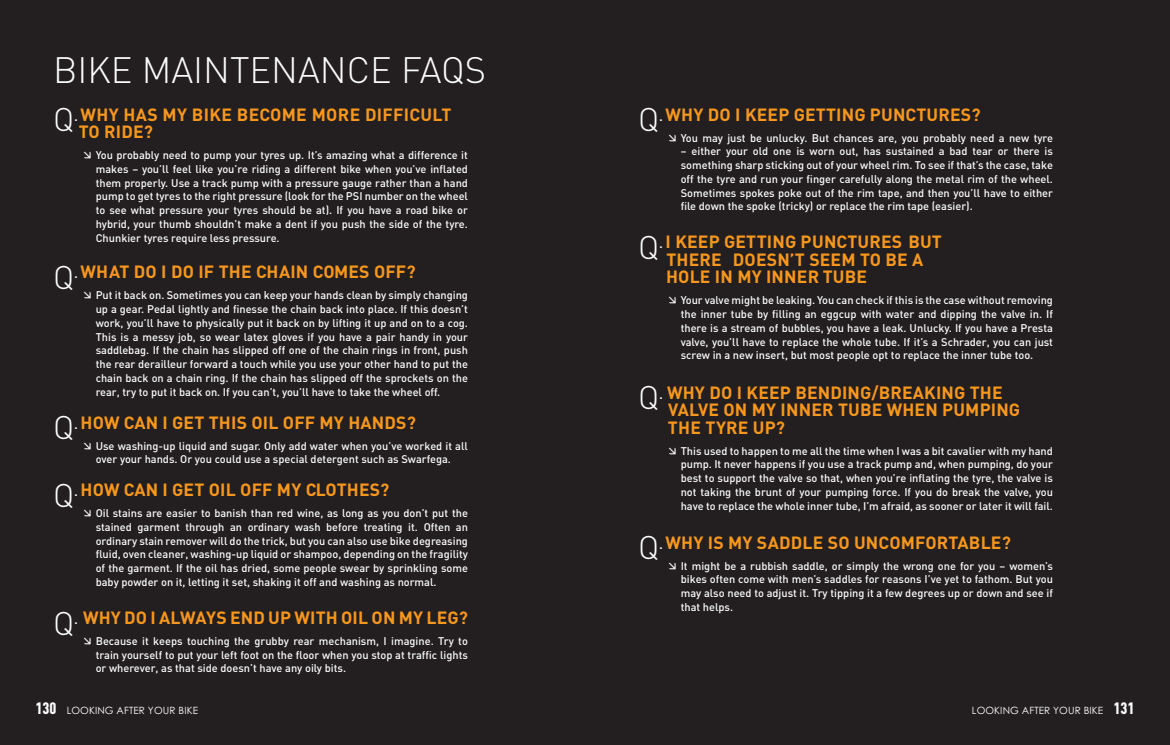
<style>
.page{position:relative;width:1170px;height:745px;background:#fff}
.page>*{position:absolute;margin:0;border:0;box-sizing:border-box;transform-origin:0 0}
.t1{font:300 36.25px "DIN";color:#fcfcfc}
.t2{font:300 32.38px "DIN";color:#fcfcfc}
.t3{font:700 17.5px/17.5px "DIN";letter-spacing:.01em;color:#f7971d}
.t4{font:500 11px/13.8px "DIN";color:#fcfcfc;text-align:justify}
.t5{font:10px "Century Gothic Std";letter-spacing:.01em;color:#fcfcfc}
.s1{font-size:11.25px;color:#fcfcfc}
.s2{font-family:"DIN Cond";font-weight:900;font-size:16.25px}
</style>
<div class="page">
<div style="left:0;top:0;width:1169px;height:744px;background:#231f20"></div>
<h1 class="t1" style="left:53px;top:45px;width:434px">BIKE MAINTENANCE FAQS</h1>
<h2 class="t2" style="left:53px;top:98px;width:23px">Q</h2>
<h3 class="t3" style="left:75px;top:105px;width:378px"><span class="s1">.</span> WHY HAS MY BIKE BECOME MORE DIFFICULT<br>TO RIDE?</h3>
<p class="t4" style="left:96px;top:148px;width:374px">You probably need to pump your tyres up. It’s amazing what a difference it makes – you’ll feel like you’re riding a different bike when you’ve inflated them properly. Use a track pump with a pressure gauge rather than a hand pump to get tyres to the right pressure (look for the PSI number on the wheel to see what pressure your tyres should be at). If you have a road bike or hybrid, your thumb shouldn’t make a dent if you push the side of the tyre.<br>Chunkier tyres require less pressure.</p>
<h2 class="t2" style="left:53px;top:255px;width:23px">Q</h2>
<h3 class="t3" style="left:75px;top:262px;width:342px"><span class="s1">.</span> WHAT DO I DO IF THE CHAIN COMES OFF?</h3>
<p class="t4" style="left:96px;top:288px;width:374px">Put it back on. Sometimes you can keep your hands clean by simply changing up a gear. Pedal lightly and finesse the chain back into place. If this doesn’t work, you’ll have to physically put it back on by lifting it up and on to a cog.<br>This is a messy job, so wear latex gloves if you have a pair handy in your saddlebag. If the chain has slipped off one of the chain rings in front, push the rear derailleur forward a touch while you use your other hand to put the chain back on a chain ring. If the chain has slipped off the sprockets on the rear, try to put it back on. If you can’t, you’ll have to take the wheel off.</p>
<h2 class="t2" style="left:53px;top:405px;width:23px">Q</h2>
<h3 class="t3" style="left:75px;top:412px;width:343px"><span class="s1">.</span> HOW CAN I GET THIS OIL OFF MY HANDS?</h3>
<p class="t4" style="left:96px;top:438px;width:374px">Use washing-up liquid and sugar. Only add water when you’ve worked it all over your hands. Or you could use a special detergent such as Swarfega.</p>
<h2 class="t2" style="left:53px;top:473px;width:23px">Q</h2>
<h3 class="t3" style="left:75px;top:480px;width:316px"><span class="s1">.</span> HOW CAN I GET OIL OFF MY CLOTHES?</h3>
<p class="t4" style="left:96px;top:505px;width:374px">Oil stains are easier to banish than red wine, as long as you don’t put the stained garment through an ordinary wash before treating it. Often an ordinary stain remover will do the trick, but you can also use bike degreasing fluid, oven cleaner, washing-up liquid or shampoo, depending on the fragility of the garment. If the oil has dried, some people swear by sprinkling some baby powder on it, letting it set, shaking it off and washing as normal.</p>
<h2 class="t2" style="left:53px;top:600px;width:23px">Q</h2>
<h3 class="t3" style="left:75px;top:607px;width:395px"><span class="s1">.</span> WHY DO I ALWAYS END UP WITH OIL ON MY LEG?</h3>
<p class="t4" style="left:96px;top:633px;width:374px">Because it keeps touching the grubby rear mechanism, I imagine. Try to train yourself to put your left foot on the floor when you stop at traffic lights or wherever, as that side doesn’t have any oily bits.</p>
<h2 class="t2" style="left:638px;top:98px;width:23px">Q</h2>
<h3 class="t3" style="left:659px;top:105px;width:322px"><span class="s1">.</span> WHY DO I KEEP GETTING PUNCTURES?</h3>
<p class="t4" style="left:680px;top:130px;width:374px">You may just be unlucky. But chances are, you probably need a new tyre</p>
<p class="t4" style="left:680px;top:144px;width:374px">– either your old one is worn out, has sustained a bad tear or there is something sharp sticking out of your wheel rim. To see if that’s the case, take off the tyre and run your finger carefully along the metal rim of the wheel.<br>Sometimes spokes poke out of the rim tape, and then you’ll have to either file down the spoke (tricky) or replace the rim tape (easier).</p>
<h2 class="t2" style="left:638px;top:225px;width:23px">Q</h2>
<h3 class="t3" style="left:666px;top:232px;width:277px;text-indent:-7px"><span class="s1">.</span> I KEEP GETTING PUNCTURES BUT<br>THERE DOESN’T SEEM TO BE A<br>HOLE IN MY INNER TUBE</h3>
<p class="t4" style="left:680px;top:293px;width:374px">Your valve might be leaking. You can check if this is the case without removing the inner tube by filling an eggcup with water and dipping the valve in. If there is a stream of bubbles, you have a leak. Unlucky. If you have a Presta valve, you’ll have to replace the whole tube. If it’s a Schrader, you can just screw in a new insert, but most people opt to replace the inner tube too.</p>
<h2 class="t2" style="left:638px;top:375px;width:23px">Q</h2>
<h3 class="t3" style="left:667px;top:382px;width:354px;text-indent:-8px"><span class="s1">.</span> WHY DO I KEEP BENDING/BREAKING THE<br>VALVE ON MY INNER TUBE WHEN PUMPING<br>THE TYRE UP?</h3>
<p class="t4" style="left:680px;top:443px;width:374px">This used to happen to me all the time when I was a bit cavalier with my hand pump. It never happens if you use a track pump and, when pumping, do your best to support the valve so that, when you’re inflating the tyre, the valve is not taking the brunt of your pumping force. If you do break the valve, you have to replace the whole inner tube, I’m afraid, as sooner or later it will fail.</p>
<h2 class="t2" style="left:638px;top:525px;width:23px">Q</h2>
<h3 class="t3" style="left:659px;top:532px;width:353px"><span class="s1">.</span> WHY IS MY SADDLE SO UNCOMFORTABLE?</h3>
<p class="t4" style="left:680px;top:558px;width:374px">It might be a rubbish saddle, or simply the wrong one for you – women’s bikes often come with men’s saddles for reasons I’ve yet to fathom. But you may also need to adjust it. Try tipping it a few degrees up or down and see if that helps.</p>
<p class="t5" style="left:35px;top:703px;width:164px"><span class="s2">130</span> LOOKING AFTER YOUR BIKE</p>
<p class="t5" style="left:971px;top:703px;width:164px">LOOKING AFTER YOUR BIKE <span class="s2">131</span></p>
</div>
